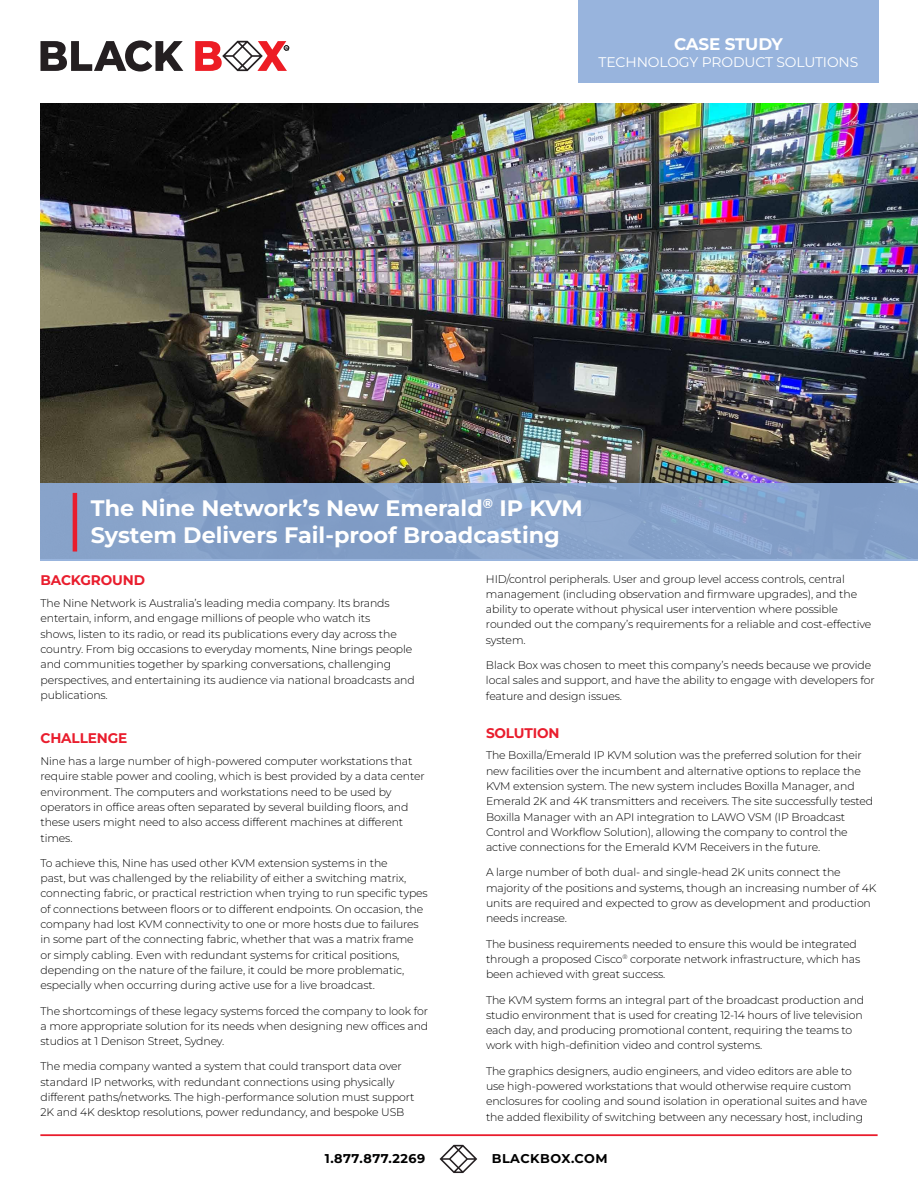
<style>
.page{position:relative;width:918px;height:1188px;background:#fff}
.page>*{position:absolute;margin:0;border:0;box-sizing:border-box;transform-origin:0 0}
.t1{font:700 22.35px/26.8px "Montserrat";color:#fff}
.t2{font:700 16.8px "Montserrat";letter-spacing:-.02em;color:#fff}
.t3{font:700 13.95px "Montserrat";letter-spacing:-.01em;color:#e91d2d}
.t4{font:13.95px "Montserrat";letter-spacing:-.01em;color:#fff}
.t5{font:700 12.75px "Montserrat";letter-spacing:.04em;color:#000101}
.t6{font:700 12.75px "Montserrat";letter-spacing:.04em;color:#000}
.t7{font:300 11.1px/15.3px "Montserrat";letter-spacing:-.01em;color:#000}
</style>
<div class="page">
<hr style="left:40px;top:1134px;width:838px;height:2px;background:#e91d2d">
<svg style="left:440px;top:1145px;width:37px;height:28px"></svg>
<img style="left:40px;top:104px;width:878px;height:379px">
<div style="left:578px;top:0;width:301px;height:83px;background:#98b4dd"></div>
<div style="left:40px;top:483px;width:878px;height:77px;background:#85a0c8"></div>
<hr style="left:73px;top:493px;width:4px;height:59px;background:#e91d2d">
<svg style="left:40px;top:40px;width:143px;height:32px"></svg>
<svg style="left:195px;top:41px;width:94px;height:30px"></svg>
<h2 class="t2" style="left:674px;top:33px;width:110px">CASE STUDY</h2>
<p class="t4" style="left:599px;top:53px;width:261px">TECHNOLOGY PRODUCT SOLUTIONS</p>
<h1 class="t1" style="left:91px;top:494px;width:493px">The Nine Network’s New Emerald<sup>®</sup> IP KVM<br>System Delivers Fail-proof Broadcasting</h1>
<p class="t3" style="left:40px;top:571px;width:106px">BACKGROUND</p>
<p class="t7" style="left:40px;top:595px;width:376px">The Nine Network is Australia’s leading media company. Its brands entertain, inform, and engage millions of people who watch its<br>shows, listen to its radio, or read its publications every day across the country. From big occasions to everyday moments, Nine brings people and communities together by sparking conversations, challenging perspectives, and entertaining its audience via national broadcasts and publications.</p>
<p class="t3" style="left:40px;top:729px;width:88px">CHALLENGE</p>
<p class="t7" style="left:40px;top:753px;width:386px">Nine has a large number of high-powered computer workstations that require stable power and cooling, which is best provided by a data center environment. The computers and workstations need to be used by operators in office areas often separated by several building floors, and these users might need to also access different machines at different times.</p>
<p class="t7" style="left:40px;top:855px;width:389px">To achieve this, Nine has used other KVM extension systems in the<br>past, but was challenged by the reliability of either a switching matrix, connecting fabric, or practical restriction when trying to run specific types of connections between floors or to different endpoints. On occasion, the company had lost KVM connectivity to one or more hosts due to failures in some part of the connecting fabric, whether that was a matrix frame<br>or simply cabling. Even with redundant systems for critical positions, depending on the nature of the failure, it could be more problematic, especially when occurring during active use for a live broadcast.</p>
<p class="t7" style="left:40px;top:1003px;width:389px;text-align:justify">The shortcomings of these legacy systems forced the company to look for a more appropriate solution for its needs when designing new offices and studios at 1 Denison Street, Sydney.</p>
<p class="t7" style="left:40px;top:1059px;width:376px">The media company wanted a system that could transport data over standard IP networks, with redundant connections using physically different paths/networks. The high-performance solution must support 2K and 4K desktop resolutions, power redundancy, and bespoke USB</p>
<p class="t7" style="left:486px;top:571px;width:387px">HID/control peripherals. User and group level access controls, central management (including observation and firmware upgrades), and the ability to operate without physical user intervention where possible rounded out the company’s requirements for a reliable and cost-effective system.</p>
<p class="t7" style="left:486px;top:657px;width:390px">Black Box was chosen to meet this company’s needs because we provide local sales and support, and have the ability to engage with developers for feature and design issues.</p>
<p class="t3" style="left:486px;top:723px;width:75px">SOLUTION</p>
<p class="t7" style="left:486px;top:748px;width:389px">The Boxilla/Emerald IP KVM solution was the preferred solution for their new facilities over the incumbent and alternative options to replace the KVM extension system. The new system includes Boxilla Manager, and Emerald 2K and 4K transmitters and receivers. The site successfully tested Boxilla Manager with an API integration to LAWO VSM (IP Broadcast Control and Workflow Solution), allowing the company to control the active connections for the Emerald KVM Receivers in the future.</p>
<p class="t7" style="left:486px;top:865px;width:392px">A large number of both dual- and single-head 2K units connect the majority of the positions and systems, though an increasing number of 4K units are required and expected to grow as development and production needs increase.</p>
<p class="t7" style="left:486px;top:936px;width:376px">The business requirements needed to ensure this would be integrated through a proposed Cisco<sup>®</sup> corporate network infrastructure, which has been achieved with great success.</p>
<p class="t7" style="left:486px;top:992px;width:380px">The KVM system forms an integral part of the broadcast production and studio environment that is used for creating 12-14 hours of live television each day, and producing promotional content, requiring the teams to work with high-definition video and control systems.</p>
<p class="t7" style="left:486px;top:1063px;width:383px">The graphics designers, audio engineers, and video editors are able to use high-powered workstations that would otherwise require custom enclosures for cooling and sound isolation in operational suites and have the added flexibility of switching between any necessary host, including</p>
<p class="t5" style="left:325px;top:1150px;width:102px">1.877.877.2269</p>
<p class="t6" style="left:492px;top:1150px;width:118px">BLACKBOX.COM</p>
</div>
